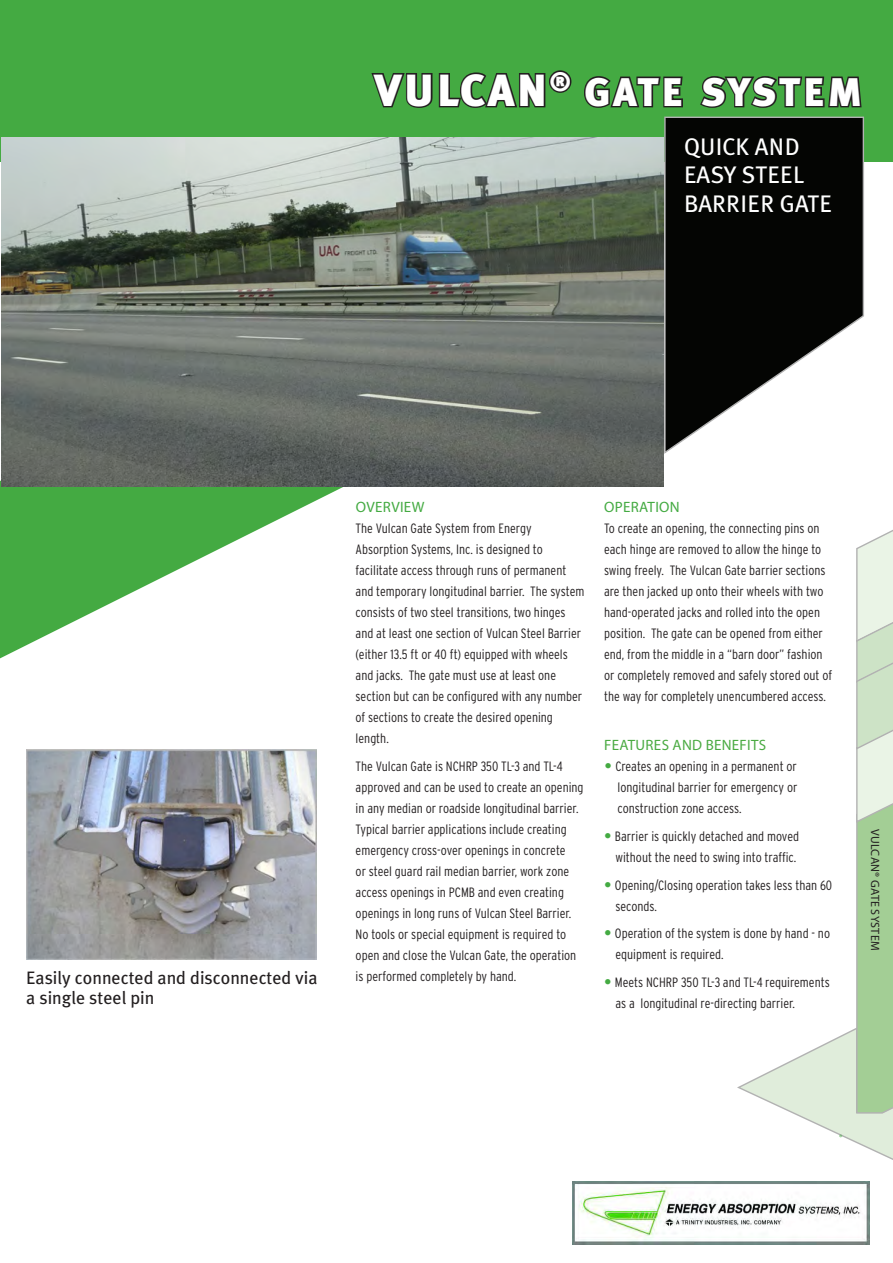
<style>
.page{position:relative;width:893px;height:1263px;background:#fff}
.page>*{position:absolute;margin:0;border:0;box-sizing:border-box;transform-origin:0 0}
.Product_name{font:900 39.9px "Meta Plus";letter-spacing:.065em;color:#fff}
.Product__Description{font:24px/28.8px "Meta Plus";letter-spacing:.005em;color:#fff}
.photo_caption{font:18px "Meta Plus";color:#231f20}
.subhead{font:15px "Myriad Pro";letter-spacing:.02em;color:#4aaa42}
.t1{font:15px "Myriad Pro";letter-spacing:.02em;color:#44aa42}
.bullets{font:300 condensed 13.5px/21px "Interstate";color:#231f20}
.t2{font:12px "Myriad Pro";letter-spacing:.02em;color:#231f20}
.bullets-2{font:7.8px "Myriad Pro";color:#44aa42}
.s1{font-size:45px}
.s2{font-family:"Meta Plus";font-weight:900;font-stretch:normal;font-size:15px;color:#44aa42}
</style>
<div class="page">
<svg style="left:735px;top:530px;width:158px;height:715px"></svg>
<div style="left:0;top:0;width:893px;height:161px;background:#44aa42"></div>
<svg style="left:0;top:481px;width:343px;height:178px;fill:#44aa42"></svg>
<svg style="left:663px;top:116px;width:202px;height:339px"></svg>
<svg style="left:371px;top:70px;width:201px;height:38px"></svg>
<svg style="left:584px;top:76px;width:99px;height:32px"></svg>
<svg style="left:698px;top:76px;width:165px;height:75px"></svg>
<img style="left:26px;top:750px;width:291px;height:210px">
<img style="left:1px;top:138px;width:662px;height:349px">
<img style="left:572px;top:1181px;width:298px;height:63px">
<p class="Product_name" style="left:375px;top:69px;width:489px"><span class="s1">VULCAN</span><sup>®</sup> GATE SYSTEM</p>
<p class="Product__Description" style="left:684px;top:132px;width:122px">QUICK AND<br>EASY STEEL</p>
<p class="Product__Description" style="left:684px;top:189px;width:149px">BARRIER GATE</p>
<p class="photo_caption" style="left:26px;top:967px;width:293px">Easily connected and disconnected via</p>
<p class="photo_caption" style="left:26px;top:987px;width:130px">a single steel pin</p>
<p class="t1" style="left:356px;top:498px;width:70px">OVERVIEW</p>
<p class="bullets" style="left:356px;top:518px;width:230px">The Vulcan Gate System from Energy Absorption Systems, Inc. is designed to facilitate access through runs of permanent and temporary longitudinal barrier. The system consists of two steel transitions, two hinges and at least one section of Vulcan Steel Barrier (either 13.5 ft or 40 ft) equipped with wheels and jacks. The gate must use at least one section but can be configured with any number of sections to create the desired opening length.</p>
<p class="bullets" style="left:356px;top:777px;width:229px">approved and can be used to create an opening in any median or roadside longitudinal barrier.<br>Typical barrier applications include creating emergency cross-over openings in concrete<br>or steel guard rail median barrier, work zone access openings in PCMB and even creating openings in long runs of Vulcan Steel Barrier.<br>No tools or special equipment is required to open and close the Vulcan Gate, the operation is performed completely by hand.</p>
<p class="t1" style="left:604px;top:498px;width:77px">OPERATION</p>
<p class="bullets" style="left:604px;top:518px;width:230px">To create an opening, the connecting pins on each hinge are removed to allow the hinge to swing freely. The Vulcan Gate barrier sections are then jacked up onto their wheels with two hand-operated jacks and rolled into the open position. The gate can be opened from either end, from the middle in a “barn door” fashion or completely removed and safely stored out of the way for completely unencumbered access.</p>
<p class="subhead" style="left:604px;top:736px;width:163px">FEATURES AND BENEFITS</p>
<p class="bullets" style="left:618px;top:777px;width:181px">longitudinal barrier for emergency or construction zone access.</p>
<p class="bullets" style="left:604px;top:825px;width:197px;text-align:right"><span class="s2">•</span> Barrier is quickly detached and moved without the need to swing into traffic.</p>
<p class="bullets" style="left:615px;top:874px;width:218px;text-indent:-11px"><span class="s2">•</span> Opening/Closing operation takes less than 60 seconds.</p>
<p class="bullets" style="left:615px;top:923px;width:216px;text-indent:-11px"><span class="s2">•</span> Operation of the system is done by hand - no equipment is required.</p>
<p class="bullets" style="left:356px;top:756px;width:208px">The Vulcan Gate is NCHRP 350 TL-3 and TL-4</p>
<p class="bullets" style="left:604px;top:756px;width:194px"><span class="s2">•</span> Creates an opening in a permanent or</p>
<p class="bullets" style="left:615px;top:972px;width:216px;text-indent:-11px"><span class="s2">•</span> Meets NCHRP 350 TL-3 and TL-4 requirements as a longitudinal re-directing barrier.</p>
<p class="t2" style="left:882px;top:829px;width:123px;rotate:90deg">VULCAN® GATE SYSTEM</p>
<p class="bullets-2" style="left:839px;top:1133px;width:5px">®</p>
</div>
